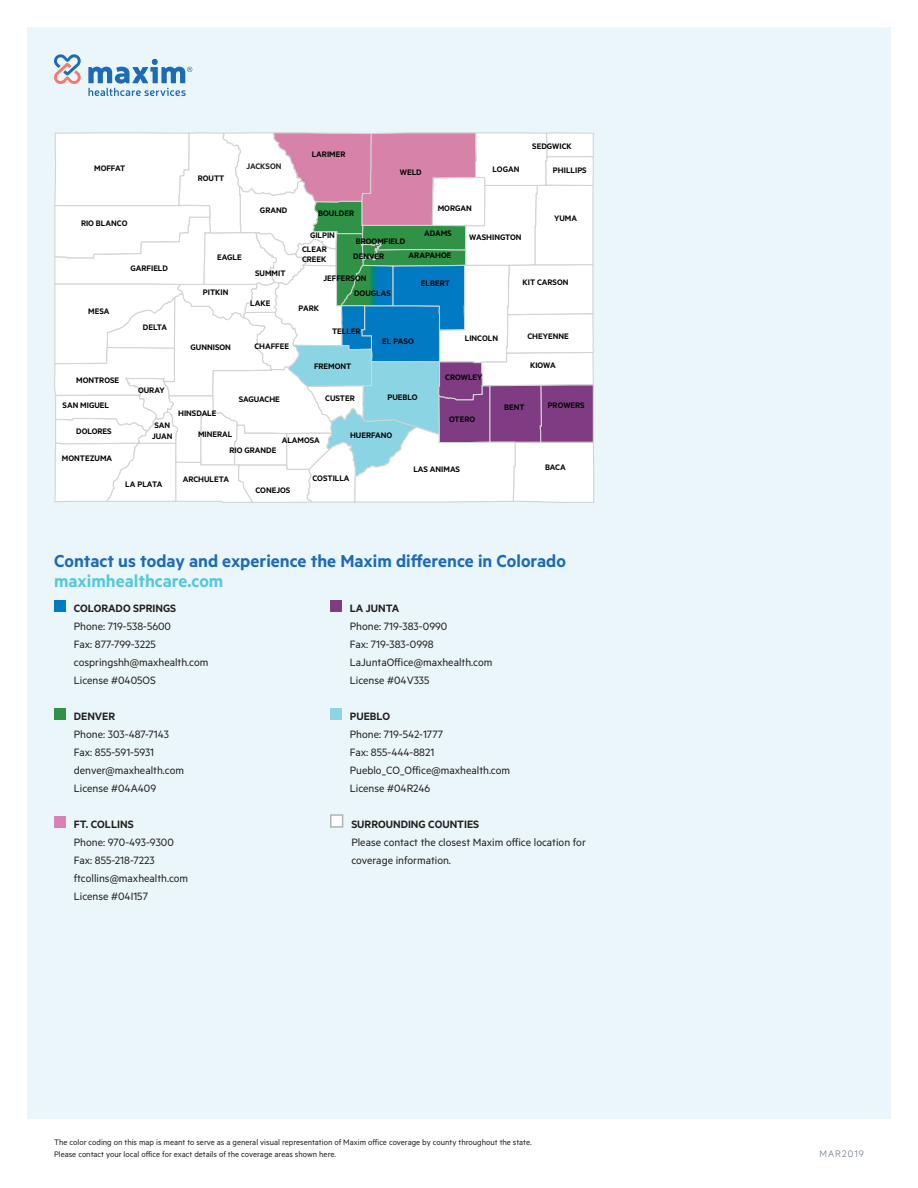
<style>
.page{position:relative;width:918px;height:1188px;background:#fff}
.page>*{position:absolute;margin:0;border:0;box-sizing:border-box;transform-origin:0 0}
.t1{font:600 19.5px "Metric";color:#1d6ab5}
.t2{font:600 19.5px "Metric";color:#56c7db}
.Office_Info{font:12px/18px "Metric";color:#231f20}
.t3{font:300 10.5px "Metric";letter-spacing:.1em;color:#5b6771}
.t4{font:600 9px/10.8px "Metric";color:#040503}
.t5{font:9px/12px "Metric";color:#231f20}
.t6{font:600 9px "Metric";letter-spacing:-.005em;color:#231f20}
.s1{font-weight:600}
</style>
<div class="page">
<div style="left:27px;top:27px;width:864px;height:1092px;background:#eaf6f9"></div>
<svg style="left:54px;top:132px;width:540px;height:371px;background:#dadfe6"></svg>
<div style="left:330px;top:600px;width:12px;height:12px;background:#7f3c83"></div>
<div style="left:330px;top:708px;width:12px;height:12px;background:#8bd4e3"></div>
<div style="left:330px;top:814px;width:13px;height:14px;background:#fff;border:2px solid #b2b3b7"></div>
<div style="left:54px;top:600px;width:12px;height:12px;background:#007bc3"></div>
<div style="left:54px;top:708px;width:12px;height:12px;background:#309246"></div>
<div style="left:54px;top:816px;width:12px;height:12px;background:#d582b7"></div>
<svg style="left:54px;top:54px;width:27px;height:30px"></svg>
<svg style="left:88px;top:59px;width:104px;height:37px"></svg>
<p class="t4" style="left:94px;top:163px;width:33px">MOFFAT</p>
<p class="t4" style="left:198px;top:172px;width:28px">ROUTT</p>
<p class="t6" style="left:246px;top:161px;width:36px">JACKSON</p>
<p class="t4" style="left:312px;top:149px;width:35px">LARIMER</p>
<p class="t4" style="left:400px;top:166px;width:23px">WELD</p>
<p class="t4" style="left:493px;top:163px;width:28px">LOGAN</p>
<p class="t4" style="left:532px;top:141px;width:41px">SEDGWICK</p>
<p class="t4" style="left:553px;top:164px;width:35px">PHILLIPS</p>
<p class="t4" style="left:81px;top:217px;width:48px">RIO BLANCO</p>
<p class="t4" style="left:260px;top:205px;width:29px">GRAND</p>
<p class="t4" style="left:318px;top:208px;width:37px">BOULDER</p>
<p class="t4" style="left:438px;top:203px;width:36px">MORGAN</p>
<p class="t4" style="left:554px;top:212px;width:24px">YUMA</p>
<p class="t4" style="left:310px;top:230px;width:27px">GILPIN</p>
<p class="t4" style="left:356px;top:235px;width:51px">BROOMFIELD</p>
<p class="t4" style="left:424px;top:227px;width:29px">ADAMS</p>
<p class="t4" style="left:469px;top:232px;width:54px">WASHINGTON</p>
<p class="t4" style="left:217px;top:251px;width:26px">EAGLE</p>
<p class="t4" style="left:302px;top:243px;width:26px">CLEAR<br>CREEK</p>
<p class="t4" style="left:353px;top:251px;width:33px">DENVER</p>
<p class="t4" style="left:409px;top:250px;width:44px">ARAPAHOE</p>
<p class="t4" style="left:131px;top:263px;width:39px">GARFIELD</p>
<p class="t4" style="left:203px;top:287px;width:27px">PITKIN</p>
<p class="t4" style="left:255px;top:267px;width:32px">SUMMIT</p>
<p class="t4" style="left:354px;top:270px;width:38px;line-height:14.7px;text-indent:-31px">JEFFERSON<br>DOUGLAS</p>
<p class="t4" style="left:421px;top:277px;width:30px">ELBERT</p>
<p class="t4" style="left:523px;top:277px;width:47px">KIT CARSON</p>
<p class="t4" style="left:88px;top:306px;width:23px">MESA</p>
<p class="t4" style="left:250px;top:298px;width:22px">LAKE</p>
<p class="t4" style="left:299px;top:302px;width:22px">PARK</p>
<p class="t4" style="left:143px;top:322px;width:26px">DELTA</p>
<p class="t4" style="left:191px;top:341px;width:42px">GUNNISON</p>
<p class="t4" style="left:254px;top:341px;width:36px">CHAFFEE</p>
<p class="t4" style="left:332px;top:326px;width:30px">TELLER</p>
<p class="t4" style="left:382px;top:335px;width:33px">EL PASO</p>
<p class="t4" style="left:465px;top:332px;width:35px">LINCOLN</p>
<p class="t4" style="left:527px;top:330px;width:43px">CHEYENNE</p>
<p class="t4" style="left:314px;top:361px;width:39px">FREMONT</p>
<p class="t4" style="left:530px;top:360px;width:27px">KIOWA</p>
<p class="t4" style="left:76px;top:374px;width:45px">MONTROSE</p>
<p class="t4" style="left:445px;top:372px;width:39px">CROWLEY</p>
<p class="t4" style="left:63px;top:400px;width:48px">SAN MIGUEL</p>
<p class="t4" style="left:76px;top:425px;width:37px">DOLORES</p>
<p class="t4" style="left:62px;top:452px;width:52px">MONTEZUMA</p>
<p class="t4" style="left:138px;top:384px;width:28px">OURAY</p>
<p class="t4" style="left:178px;top:407px;width:40px">HINSDALE</p>
<p class="t4" style="left:239px;top:393px;width:43px">SAGUACHE</p>
<p class="t4" style="left:325px;top:392px;width:31px">CUSTER</p>
<p class="t4" style="left:388px;top:392px;width:32px">PUEBLO</p>
<p class="t4" style="left:152px;top:420px;width:22px">SAN<br>JUAN</p>
<p class="t4" style="left:198px;top:428px;width:36px">MINERAL</p>
<p class="t4" style="left:282px;top:434px;width:40px">ALAMOSA</p>
<p class="t4" style="left:230px;top:444px;width:48px">RIO GRANDE</p>
<p class="t4" style="left:350px;top:430px;width:44px">HUERFANO</p>
<p class="t4" style="left:449px;top:414px;width:28px">OTERO</p>
<p class="t4" style="left:504px;top:401px;width:22px">BENT</p>
<p class="t4" style="left:548px;top:400px;width:39px">PROWERS</p>
<p class="t4" style="left:125px;top:479px;width:39px">LA PLATA</p>
<p class="t4" style="left:183px;top:473px;width:48px">ARCHULETA</p>
<p class="t4" style="left:312px;top:472px;width:39px">COSTILLA</p>
<p class="t4" style="left:255px;top:484px;width:36px">CONEJOS</p>
<p class="t4" style="left:413px;top:464px;width:48px">LAS ANIMAS</p>
<p class="t4" style="left:545px;top:462px;width:22px">BACA</p>
<p class="t1" style="left:54px;top:549px;width:513px">Contact us today and experience the Maxim difference in Colorado</p>
<p class="t2" style="left:54px;top:570px;width:171px">maximhealthcare.com</p>
<p class="Office_Info" style="left:74px;top:598px;width:136px"><span class="s1">COLORADO SPRINGS<br></span>Phone: 719-538-5600<br>Fax: 877-799-3225 cospringshh@maxhealth.com<br>License #0405OS</p>
<p class="Office_Info" style="left:74px;top:706px;width:112px"><span class="s1">DENVER<br></span>Phone: 303-487-7143<br>Fax: 855-591-5931 denver@maxhealth.com<br>License #04A409</p>
<p class="Office_Info" style="left:74px;top:814px;width:116px"><span class="s1">FT. COLLINS<br></span>Phone: 970-493-9300<br>Fax: 855-218-7223 ftcollins@maxhealth.com<br>License #04I157</p>
<p class="Office_Info" style="left:350px;top:598px;width:144px"><span class="s1">LA JUNTA<br></span>Phone: 719-383-0990<br>Fax: 719-383-0998<br>LaJuntaOffice@maxhealth.com<br>License #04V335</p>
<p class="Office_Info" style="left:350px;top:706px;width:162px"><span class="s1">PUEBLO<br></span>Phone: 719-542-1777<br>Fax: 855-444-8821<br>Pueblo_CO_Office@maxhealth.com<br>License #04R246</p>
<p class="Office_Info" style="left:351px;top:814px;width:236px"><span class="s1">SURROUNDING COUNTIES<br></span>Please contact the closest Maxim office location for coverage information.</p>
<p class="t5" style="left:54px;top:1135px;width:479px">The color coding on this map is meant to serve as a general visual representation of Maxim office coverage by county throughout the state.<br>Please contact your local office for exact details of the coverage areas shown here.</p>
<p class="t3" style="left:820px;top:1147px;width:46px">MAR2019</p>
</div>
